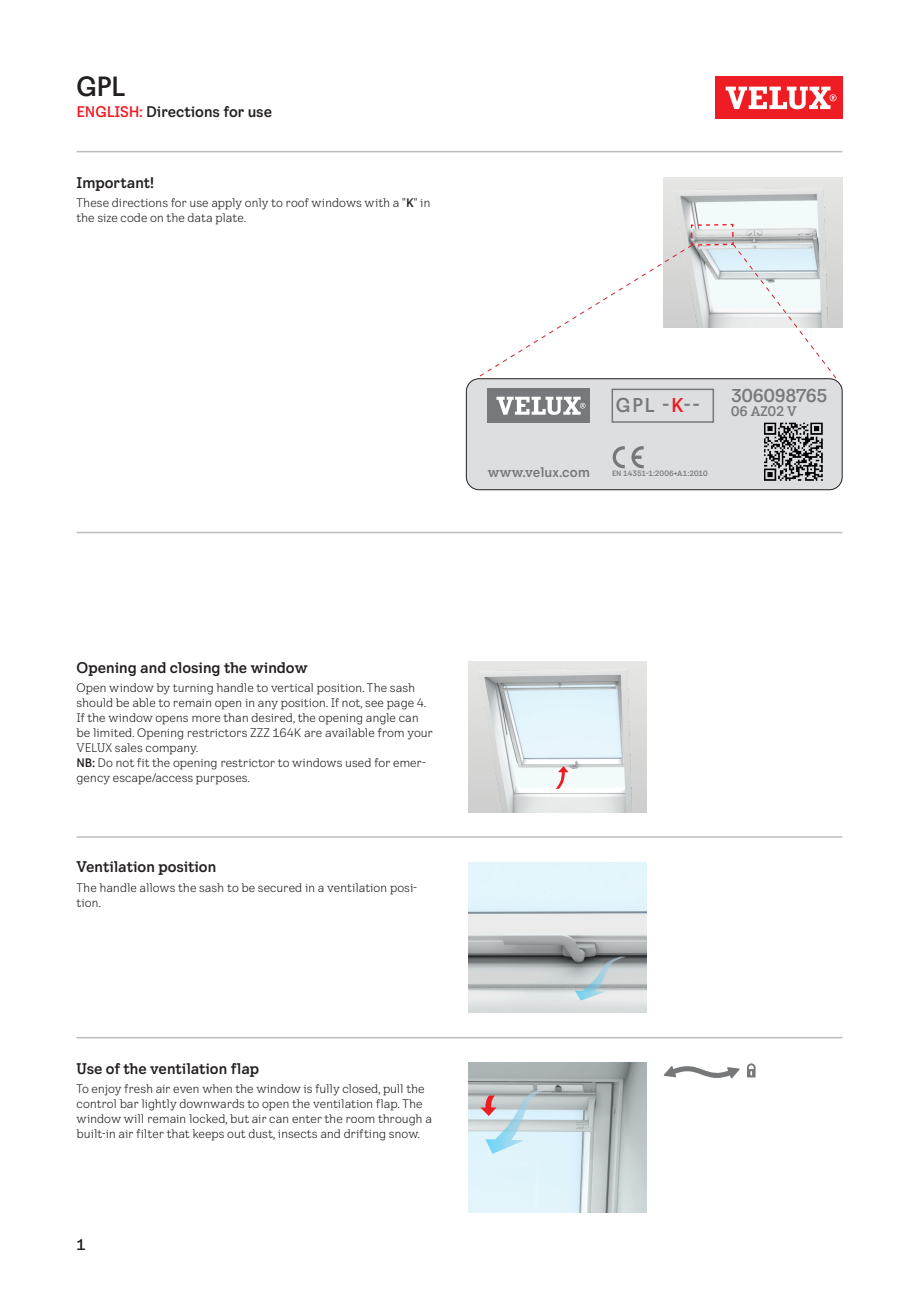
<style>
.page{position:relative;width:919px;height:1289px;background:#fff}
.page>*{position:absolute;margin:0;border:0;box-sizing:border-box;transform-origin:0 0}
.t1{font:700 27px "VELUX Transform";color:#231f20}
.t2{font:700 19.5px "VELUX Transform";color:#76787b}
.t3{font:700 18px "VELUX Transform";letter-spacing:-.015em;color:#76787b}
.t4{font:700 15px "VELUX Transform";letter-spacing:-.015em;color:#231f20}
.t5{font:700 13.65px "VELUX Transform";color:#76787b}
.t6{font:700 13.5px "VELUX Transform";color:#76787b}
.t7{font:12px/15px "VELUX Transform";letter-spacing:-.01em;color:#231f20}
.t8{font:700 7.5px "VELUX Transform";letter-spacing:.005em;color:#76787b}
.s1{color:#ee1d23}
.s2{font-weight:700}
</style>
<div class="page">
<img style="left:663px;top:177px;width:179px;height:150px">
<div style="left:714px;top:77px;width:128px;height:42px;background:#ee1d23"></div>
<svg style="left:725px;top:87px;width:111px;height:22px"></svg>
<svg style="left:479px;top:223px;width:358px;height:156px"></svg>
<div style="left:466px;top:379px;width:376px;height:111px;background:#dddee0;border-radius:13px"></div>
<div style="left:466px;top:378px;width:376px;height:112px;border:1px solid #231f20;border-radius:13px"></div>
<svg style="left:611px;top:388px;width:103px;height:35px"></svg>
<svg style="left:612px;top:446px;width:12px;height:22px"></svg>
<svg style="left:631px;top:446px;width:12px;height:22px"></svg>
<div style="left:487px;top:388px;width:103px;height:35px;background:#76787b"></div>
<svg style="left:496px;top:396px;width:89px;height:19px"></svg>
<img style="left:764px;top:423px;width:58px;height:58px">
<img style="left:468px;top:862px;width:178px;height:150px">
<img style="left:468px;top:662px;width:178px;height:150px">
<svg style="left:575px;top:956px;width:51px;height:44px;background:#adbabf"></svg>
<svg style="left:555px;top:766px;width:13px;height:22px"></svg>
<img style="left:468px;top:1062px;width:178px;height:150px">
<svg style="left:480px;top:1087px;width:69px;height:66px;background:#c5d3db"></svg>
<svg style="left:747px;top:1063px;width:8px;height:14px"></svg>
<svg style="left:663px;top:1066px;width:76px;height:12px"></svg>
<hr style="left:77px;top:151px;width:765px;height:1px;background:#bcbdbb">
<hr style="left:77px;top:531px;width:765px;height:2px;background:#bcbdbb">
<hr style="left:77px;top:836px;width:765px;height:1px;background:#bcbdbb">
<hr style="left:77px;top:1036px;width:765px;height:2px;background:#bcbdbb">
<h1 class="t1" style="left:77px;top:70px;width:50px">GPL</h1>
<p class="t4" style="left:77px;top:103px;width:197px"><span class="s1">ENGLISH:</span> Directions for use</p>
<p class="t4" style="left:77px;top:173px;width:79px">Important!</p>
<p class="t7" style="left:77px;top:195px;width:355px">These directions for use apply only to roof windows with a "<span class="s2">K</span>" in the size code on the data plate.</p>
<p class="t5" style="left:487px;top:463px;width:104px">www.velux.com</p>
<h2 class="t2" style="left:616px;top:393px;width:85px">GPL -<span class="s1">K</span>--</h2>
<p class="t8" style="left:612px;top:469px;width:97px">EN 14351-1:2006+A1:2010</p>
<h3 class="t3" style="left:731px;top:385px;width:98px">306098765</h3>
<p class="t6" style="left:731px;top:403px;width:67px">06 AZ02 V</p>
<p class="t4" style="left:77px;top:658px;width:232px">Opening and closing the window</p>
<p class="t7" style="left:77px;top:680px;width:358px">Open window by turning handle to vertical position. The sash should be able to remain open in any position. If not, see page 4.<br>If the window opens more than desired, the opening angle can be limited. Opening restrictors ZZZ 164K are available from your VELUX sales company.<br><span class="s2">NB:</span> Do not fit the opening restrictor to windows used for emer&shy;gency escape/access purposes.</p>
<p class="t4" style="left:77px;top:857px;width:141px">Ventilation position</p>
<p class="t7" style="left:77px;top:879px;width:342px">The handle allows the sash to be secured in a ventilation posi&shy;tion.</p>
<p class="t4" style="left:77px;top:1059px;width:184px">Use of the ventilation flap</p>
<p class="t7" style="left:77px;top:1080px;width:357px">To enjoy fresh air even when the window is fully closed, pull the control bar lightly downwards to open the ventilation flap. The window will remain locked, but air can enter the room through a built-in air filter that keeps out dust, insects and drifting snow.</p>
<p class="t4" style="left:77px;top:1235px;width:11px">1</p>
</div>
